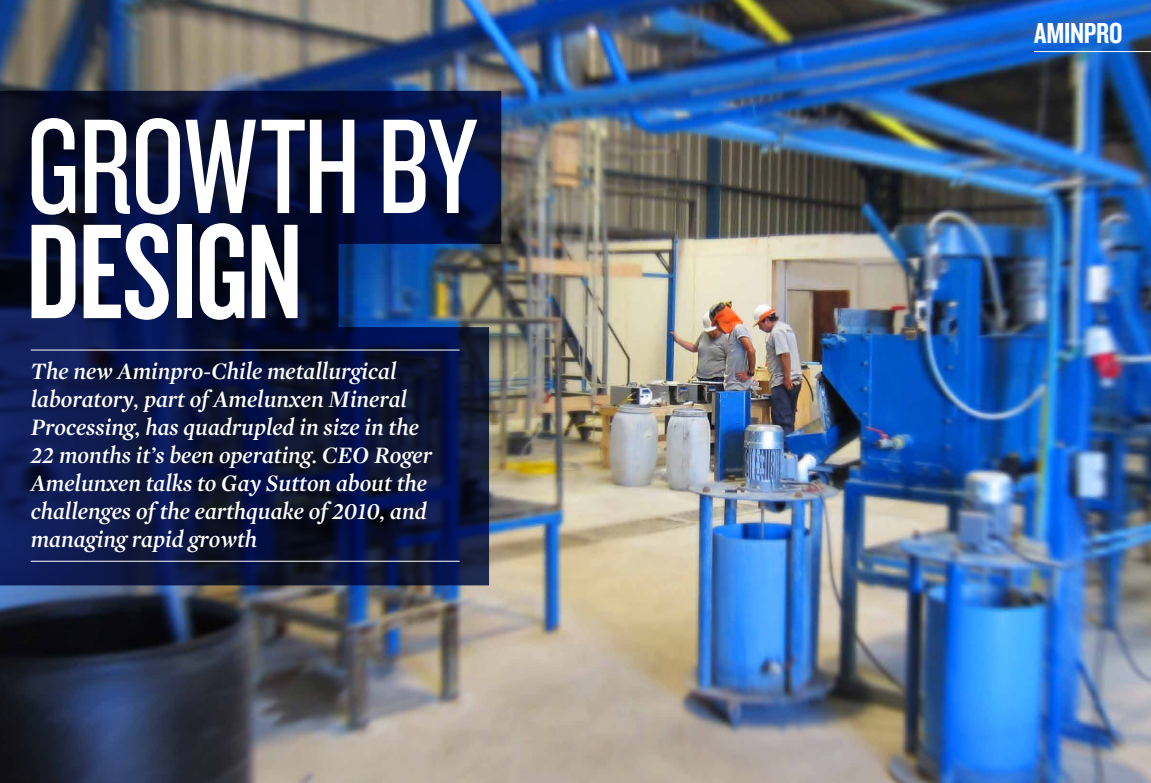
<style>
.page{position:relative;width:1151px;height:783px;background:#fff}
.page>*{position:absolute;margin:0;border:0;box-sizing:border-box;transform-origin:0 0}
.t1{font:140px "Knockout HTF28 Junior Featherwt";letter-spacing:-.01em;color:#fff}
.t2{font:140px "Knockout HTF48 Featherweight";letter-spacing:-.01em;color:#fff}
.t3{font:30px "Knockout HTF49 Liteweight";letter-spacing:-.01em;color:#fff}
.t4{font:italic 600 24px/28px "Mercury Display";color:#fff}
</style>
<div class="page">
<img style="left:0;top:0;width:1151px;height:782px">
<svg style="left:0;top:91px;width:501px;height:494px"></svg>
<hr style="left:31px;top:350px;width:429px;height:1px;background:#fff">
<hr style="left:31px;top:561px;width:429px;height:1px;background:#fff">
<hr style="left:1034px;top:51px;width:117px;height:1px;background:#fff">
<h1 class="t1" style="left:26px;top:97px;width:452px">GROWTH BY</h1>
<h1 class="t2" style="left:26px;top:201px;width:278px">DESIGN</h1>
<p class="t4" style="left:31px;top:356px;width:403px">The new Aminpro-Chile metallurgical laboratory, part of Amelunxen Mineral Processing, has quadrupled in size in the 22 months it’s been operating. CEO Roger Amelunxen talks to Gay Sutton about the challenges of the earthquake of 2010, and managing rapid growth</p>
<p class="t3" style="left:1034px;top:17px;width:90px">AMINPRO</p>
</div>
